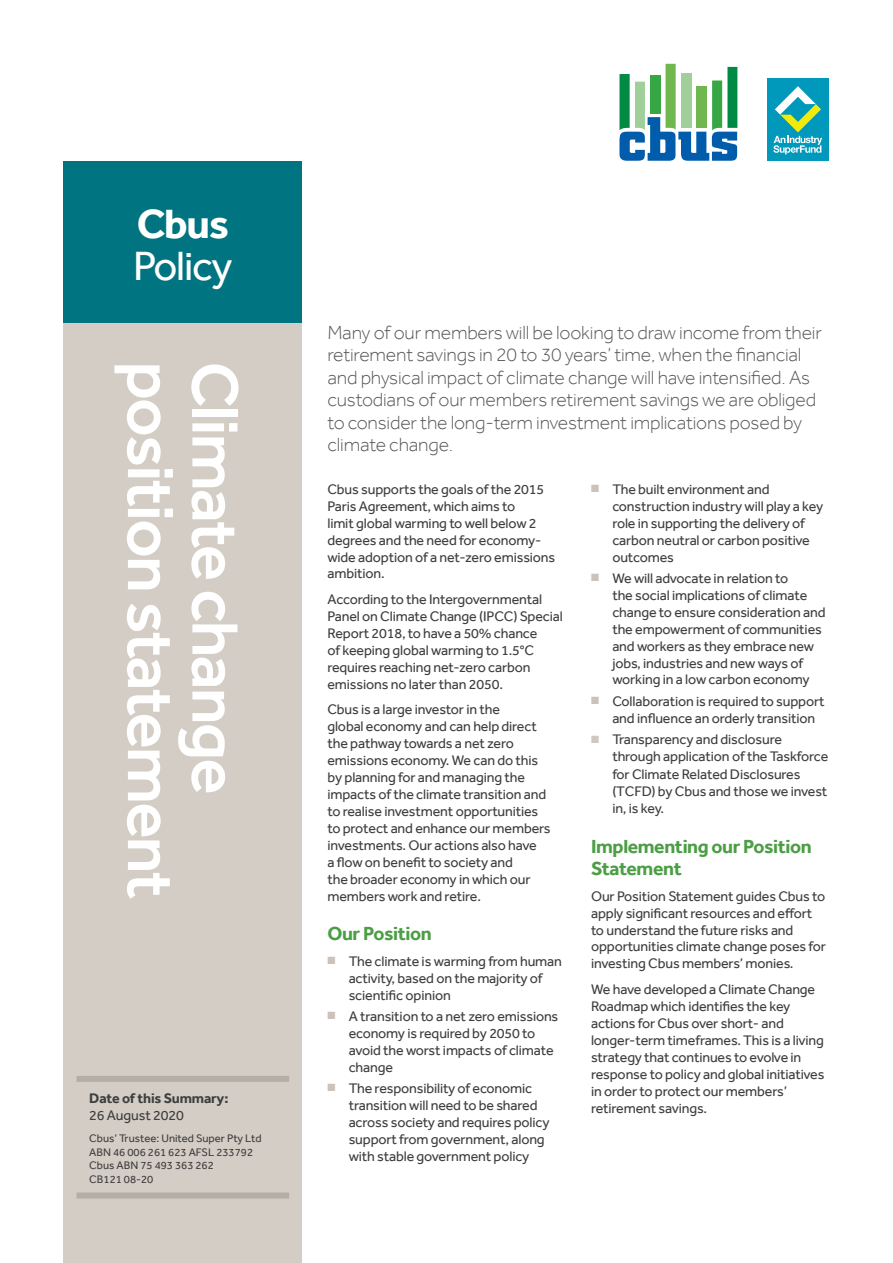
<style>
.page{position:relative;width:893px;height:1263px;background:#fff}
.page>*{position:absolute;margin:0;border:0;box-sizing:border-box;transform-origin:0 0}
.t1{font:500 67.5px "Effra";letter-spacing:-.03em;color:#fff}
.t2{font:42px/42px "Effra";letter-spacing:-.03em;color:#fff}
.N__CSM_Factsheet_Lit{font:300 19.5px/22.5px "Effra";letter-spacing:-.01em;color:#555759}
.N__Factsheet_Heading{font:700 19.5px/22.5px "Effra";letter-spacing:-.02em;color:#4c9e45}
.N__Factsheet_Regular{font:14.25px/17px "Effra";letter-spacing:-.01em;color:#3e3e3f}
.N__Factsheet_Regular-2{font:700 14.25px/17.2px "Effra";letter-spacing:-.01em;color:#3e3e3f}
.Front_Disclaimer_tex{font:11.25px/13.5px "Effra";color:#3e3e3f}
.s1{font-weight:700}
.s2{font-weight:400}
.s3{color:#ccc2bb}
.s4{color:#d1c7c1}
</style>
<div class="page">
<div style="left:64px;top:323px;width:238px;height:940px;background:#d4cdc5"></div>
<div style="left:64px;top:162px;width:238px;height:161px;background:#007481"></div>
<svg style="left:619px;top:64px;width:118px;height:97px"></svg>
<div style="left:767px;top:78px;width:62px;height:83px;background:#09b"></div>
<svg style="left:773px;top:86px;width:49px;height:68px"></svg>
<div style="left:77px;top:1076px;width:212px;height:6px;background:#b6ada5"></div>
<div style="left:77px;top:1192px;width:212px;height:6px;background:#b6ada5"></div>
<p class="t2" style="left:133px;top:203px;width:101px"><span class="s1">Cbus<br></span>Policy</p>
<p class="t1" style="left:191px;top:361px;width:539px;rotate:90deg">position statement</p>
<p class="t1" style="left:255px;top:361px;width:435px;rotate:90deg">Climate change</p>
<p class="N__Factsheet_Regular-2" style="left:89px;top:1089px;width:141px">Date of this Summary:<br><span class="s2">26 August 2020</span></p>
<p class="Front_Disclaimer_tex" style="left:89px;top:1131px;width:174px">Cbus’ Trustee: United Super Pty Ltd<br>ABN 46 006 261 623 AFSL 233792<br>Cbus ABN 75 493 363 262<br>CB121 08-20</p>
<p class="N__CSM_Factsheet_Lit" style="left:327px;top:321px;width:496px">Many of our members will be looking to draw income from their retirement savings in 20 to 30 years’ time, when the financial and physical impact of climate change will have intensified. As custodians of our members retirement savings we are obliged to consider the long-term investment implications posed by climate change.</p>
<p class="N__Factsheet_Regular" style="left:327px;top:480px;width:229px">Cbus supports the goals of the 2015<br>Paris Agreement, which aims to<br>limit global warming to well below 2 degrees and the need for economy&shy;wide adoption of a net-zero emissions ambition.</p>
<p class="N__Factsheet_Regular" style="left:327px;top:590px;width:237px">According to the Intergovernmental Panel on Climate Change (IPCC) Special Report 2018, to have a 50% chance<br>of keeping global warming to 1.5°C requires reaching net-zero carbon emissions no later than 2050.</p>
<p class="N__Factsheet_Regular" style="left:327px;top:701px;width:225px">Cbus is a large investor in the<br>global economy and can help direct the pathway towards a net zero emissions economy. We can do this by planning for and managing the impacts of the climate transition and to realise investment opportunities to protect and enhance our members investments. Our actions also have<br>a flow on benefit to society and<br>the broader economy in which our members work and retire.</p>
<p class="N__Factsheet_Heading" style="left:327px;top:922px;width:106px">Our Position</p>
<p class="N__Factsheet_Regular" style="left:349px;top:952px;width:215px;text-indent:-21px"><span class="s3">■</span> The climate is warming from human activity, based on the majority of scientific opinion</p>
<p class="N__Factsheet_Regular" style="left:349px;top:1007px;width:211px;text-indent:-21px"><span class="s3">■</span> A transition to a net zero emissions economy is required by 2050 to avoid the worst impacts of climate change</p>
<p class="N__Factsheet_Regular" style="left:349px;top:1079px;width:202px;text-indent:-21px"><span class="s3">■</span> The responsibility of economic transition will need to be shared across society and requires policy support from government, along with stable government policy</p>
<p class="N__Factsheet_Regular" style="left:612px;top:480px;width:212px;text-indent:-21px"><span class="s3">■</span> The built environment and construction industry will play a key role in supporting the delivery of carbon neutral or carbon positive outcomes</p>
<p class="N__Factsheet_Regular" style="left:612px;top:569px;width:215px;text-indent:-21px"><span class="s3">■</span> We will advocate in relation to<br>the social implications of climate change to ensure consideration and the empowerment of communities and workers as they embrace new jobs, industries and new ways of working in a low carbon economy</p>
<p class="N__Factsheet_Regular" style="left:612px;top:692px;width:214px;text-indent:-21px"><span class="s3">■</span> Collaboration is required to support and influence an orderly transition</p>
<p class="N__Factsheet_Regular" style="left:612px;top:730px;width:217px;text-indent:-21px"><span class="s4">■</span> Transparency and disclosure through application of the Taskforce for Climate Related Disclosures (TCFD) by Cbus and those we invest in, is key.</p>
<p class="N__Factsheet_Heading" style="left:591px;top:834px;width:222px">Implementing our Position<br>Statement</p>
<p class="N__Factsheet_Regular" style="left:591px;top:887px;width:236px">Our Position Statement guides Cbus to apply significant resources and effort to understand the future risks and opportunities climate change poses for investing Cbus members’ monies.</p>
<p class="N__Factsheet_Regular" style="left:591px;top:980px;width:235px">We have developed a Climate Change Roadmap which identifies the key actions for Cbus over short- and longer-term timeframes. This is a living strategy that continues to evolve in response to policy and global initiatives in order to protect our members’ retirement savings.</p>
</div>
